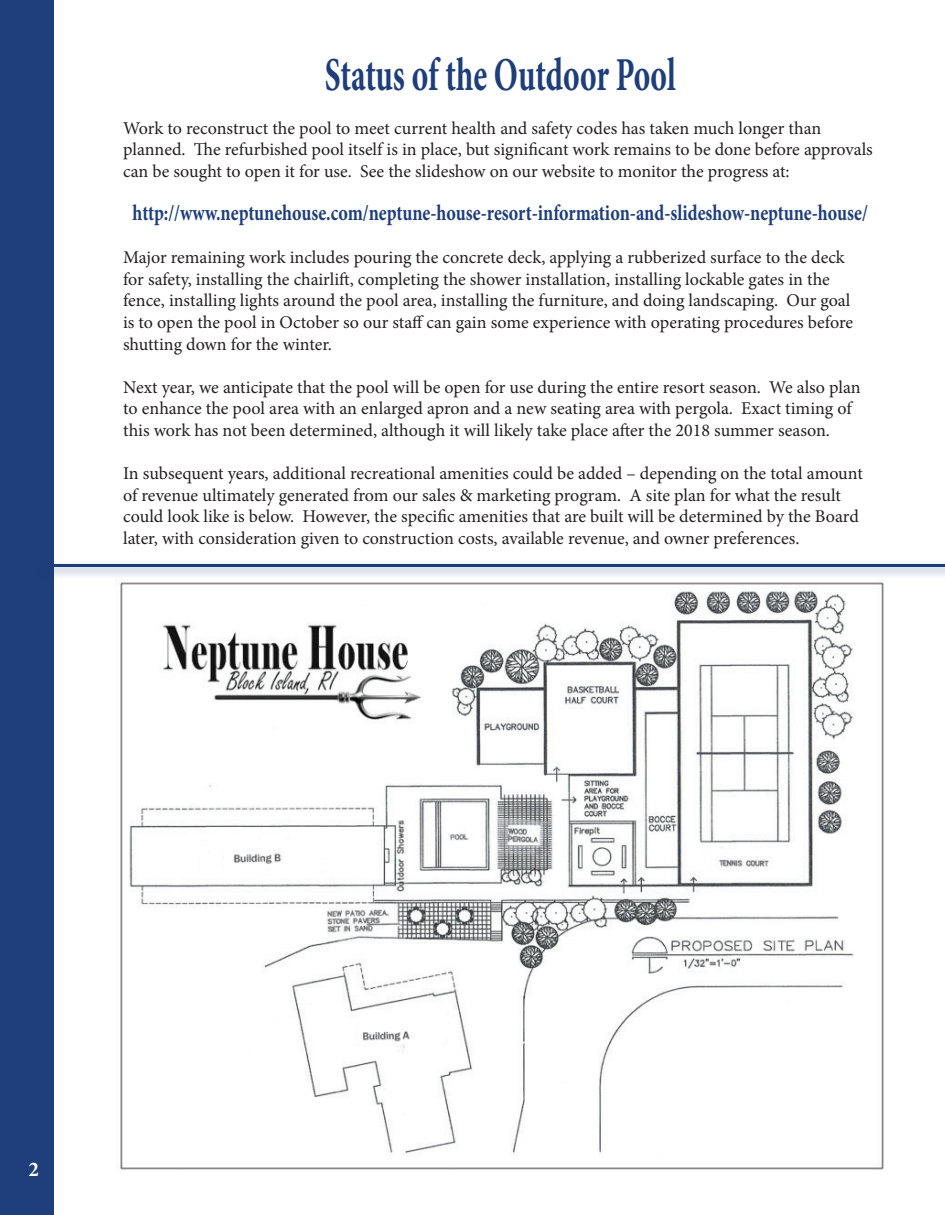
<style>
.page{position:relative;width:945px;height:1215px;background:#fff}
.page>*{position:absolute;margin:0;border:0;box-sizing:border-box;transform-origin:0 0}
.t1{font:700 47.25px "Minion Pro";letter-spacing:-.005em;color:#1e3d7b;scale:.67 1}
.t2{font:700 22.5px "Minion Pro";color:#1e3d7b;scale:.8 1}
.t3{font:700 21px "Minion Pro";color:#fff}
.t4{font:18px/21.6px "Minion Pro";color:#231f20}
</style>
<div class="page">
<div style="left:0;top:0;width:54px;height:1215px;background:#1f3e7c"></div>
<div style="left:35px;top:561px;width:910px;height:19px;background:#1e3d7b;opacity:.5"></div>
<hr style="left:37px;top:564px;width:908px;height:3px;background:#1e3d7b">
<img style="left:116px;top:579px;width:773px;height:591px">
<h1 class="t1" style="left:325px;top:42px;width:525px">Status of the Outdoor Pool</h1>
<p class="t4" style="left:123px;top:117px;width:751px">Work to reconstruct the pool to meet current health and safety codes has taken much longer than planned. The refurbished pool itself is in place, but significant work remains to be done before approvals can be sought to open it for use. See the slideshow on our website to monitor the progress at:</p>
<p class="t2" style="left:133px;top:197px;width:921px">http://www.neptunehouse.com/neptune-house-resort-information-and-slideshow-neptune-house/</p>
<p class="t4" style="left:123px;top:247px;width:732px">Major remaining work includes pouring the concrete deck, applying a rubberized surface to the deck for safety, installing the chairlift, completing the shower installation, installing lockable gates in the fence, installing lights around the pool area, installing the furniture, and doing landscaping. Our goal is to open the pool in October so our staff can gain some experience with operating procedures before shutting down for the winter.</p>
<p class="t4" style="left:123px;top:376px;width:739px">Next year, we anticipate that the pool will be open for use during the entire resort season. We also plan to enhance the pool area with an enlarged apron and a new seating area with pergola. Exact timing of this work has not been determined, although it will likely take place after the 2018 summer season.</p>
<p class="t4" style="left:123px;top:463px;width:741px">In subsequent years, additional recreational amenities could be added – depending on the total amount of revenue ultimately generated from our sales &amp; marketing program. A site plan for what the result could look like is below. However, the specific amenities that are built will be determined by the Board later, with consideration given to construction costs, available revenue, and owner preferences.</p>
<p class="t3" style="left:28px;top:1155px;width:12px">2</p>
</div>
